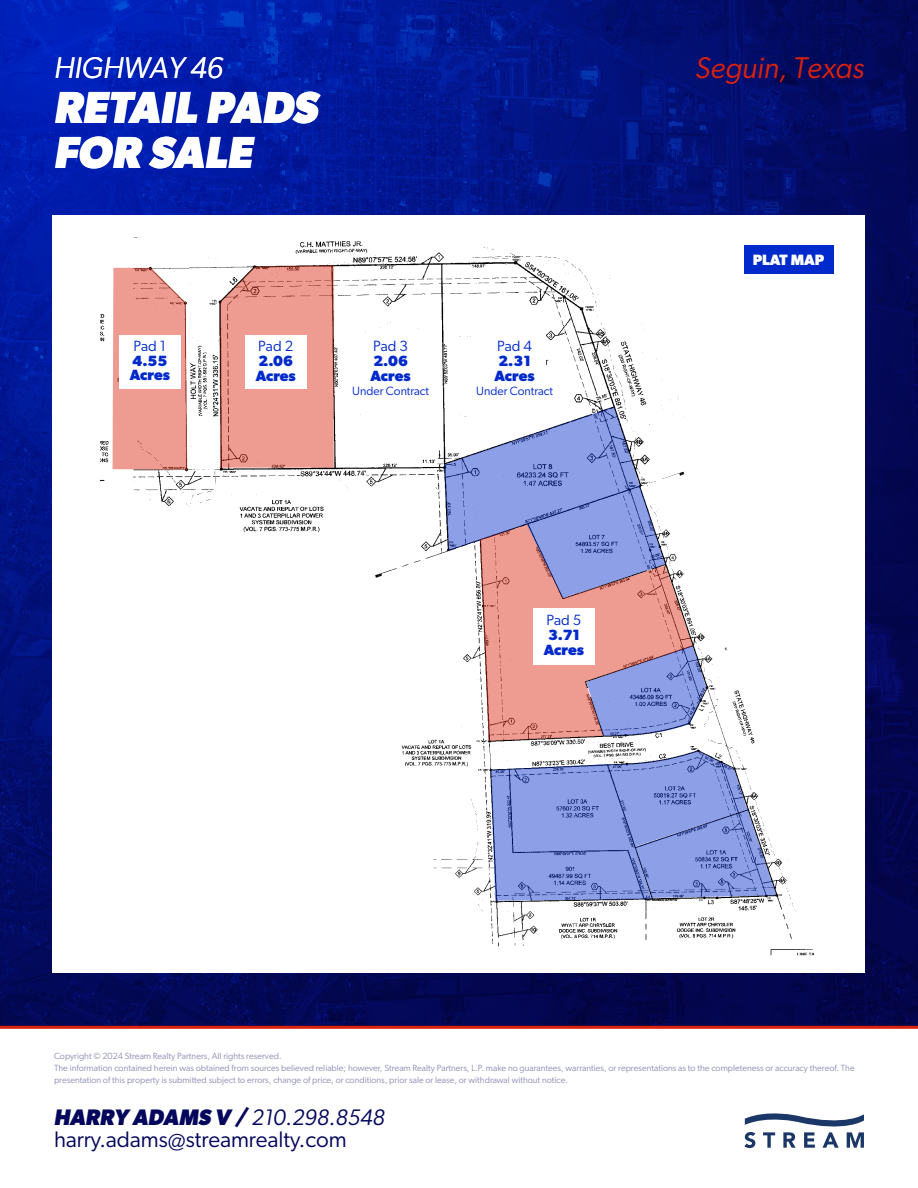
<style>
.page{position:relative;width:918px;height:1188px;background:#fff}
.page>*{position:absolute;margin:0;border:0;box-sizing:border-box;transform-origin:0 0}
.t1{font:italic 700 45px/45px "Gibson";color:#fff}
.t2{font:italic 30px "Gibson";color:#db220a}
.t3{font:italic 30px "Gibson";color:#fff}
.t4{font:22.5px/22.5px "Gibson";color:#04075c}
.t5{font:700 15px "Gibson";color:#fff}
.t6{font:700 14.85px/14.9px "Gibson";color:#002acb}
.t7{font:14.85px "Gibson";color:#002acb}
.t8{font:12px "Gibson";color:#002acb}
.t9{font:9px/12px "Gibson";color:#8e8fb6}
.s1{font-weight:700;font-style:italic}
.s2{font-style:italic}
</style>
<div class="page">
<svg style="left:744px;top:1113px;width:120px;height:35px"></svg>
<img style="left:0;top:0;width:918px;height:1026px">
<div style="left:53px;top:215px;width:812px;height:758px;background:#fff"></div>
<hr style="left:0;top:1026px;width:918px;height:3px;background:#db220a">
<img style="left:100px;top:241px;width:584px;height:337px">
<svg style="left:220px;top:265px;width:114px;height:203px;background:#e8998f"></svg>
<img style="left:382px;top:473px;width:433px;height:482px">
<div style="left:744px;top:245px;width:90px;height:28px;background:#002acb"></div>
<div style="left:360px;top:336px;width:61px;height:53px;background:#fff"></div>
<div style="left:245px;top:336px;width:62px;height:53px;background:#fff"></div>
<svg style="left:444px;top:407px;width:221px;height:191px"></svg>
<svg style="left:113px;top:268px;width:74px;height:202px;background:#eb9e94"></svg>
<svg style="left:480px;top:525px;width:213px;height:216px;background:#d2a0a8"></svg>
<svg style="left:586px;top:646px;width:122px;height:91px;background:#a19dcb"></svg>
<svg style="left:491px;top:751px;width:285px;height:150px;background:#92a1dd"></svg>
<div style="left:119px;top:336px;width:62px;height:53px;background:#fff"></div>
<div style="left:484px;top:336px;width:61px;height:53px;background:#fff"></div>
<div style="left:533px;top:608px;width:62px;height:57px;background:#fff"></div>
<h2 class="t3" style="left:54px;top:50px;width:171px">HIGHWAY 46</h2>
<h2 class="t2" style="left:695px;top:50px;width:170px">Seguin, Texas</h2>
<h1 class="t1" style="left:54px;top:84px;width:266px">RETAIL PADS<br>FOR SALE</h1>
<h3 class="t7" style="left:134px;top:337px;width:34px">Pad 1</h3>
<h3 class="t6" style="left:130px;top:353px;width:42px">4.55<br>Acres</h3>
<h3 class="t7" style="left:258px;top:337px;width:36px">Pad 2</h3>
<h3 class="t6" style="left:256px;top:353px;width:42px">2.06<br>Acres</h3>
<h3 class="t7" style="left:373px;top:337px;width:36px">Pad 3</h3>
<h3 class="t6" style="left:371px;top:353px;width:42px">2.06<br>Acres</h3>
<h3 class="t8" style="left:352px;top:384px;width:78px">Under Contract</h3>
<h3 class="t7" style="left:497px;top:337px;width:36px">Pad 4</h3>
<h3 class="t6" style="left:495px;top:353px;width:42px">2.31<br>Acres</h3>
<h3 class="t8" style="left:476px;top:384px;width:78px">Under Contract</h3>
<h3 class="t7" style="left:547px;top:611px;width:36px">Pad 5</h3>
<h3 class="t6" style="left:544px;top:627px;width:42px">3.71<br>Acres</h3>
<h3 class="t5" style="left:753px;top:251px;width:73px">PLAT MAP</h3>
<p class="t9" style="left:54px;top:1050px;width:802px">Copyright © 2024 Stream Realty Partners, All rights reserved.<br>The information contained herein was obtained from sources believed reliable; however, Stream Realty Partners, L.P. make no guarantees, warranties, or representations as to the completeness or accuracy thereof. The presentation of this property is submitted subject to errors, change of price, or conditions, prior sale or lease, or withdrawal without notice.</p>
<h3 class="t4" style="left:54px;top:1106px;width:332px"><span class="s1">HARRY ADAMS V /</span> <span class="s2">210.298.8548 </span>harry.adams@streamrealty.com</h3>
</div>
